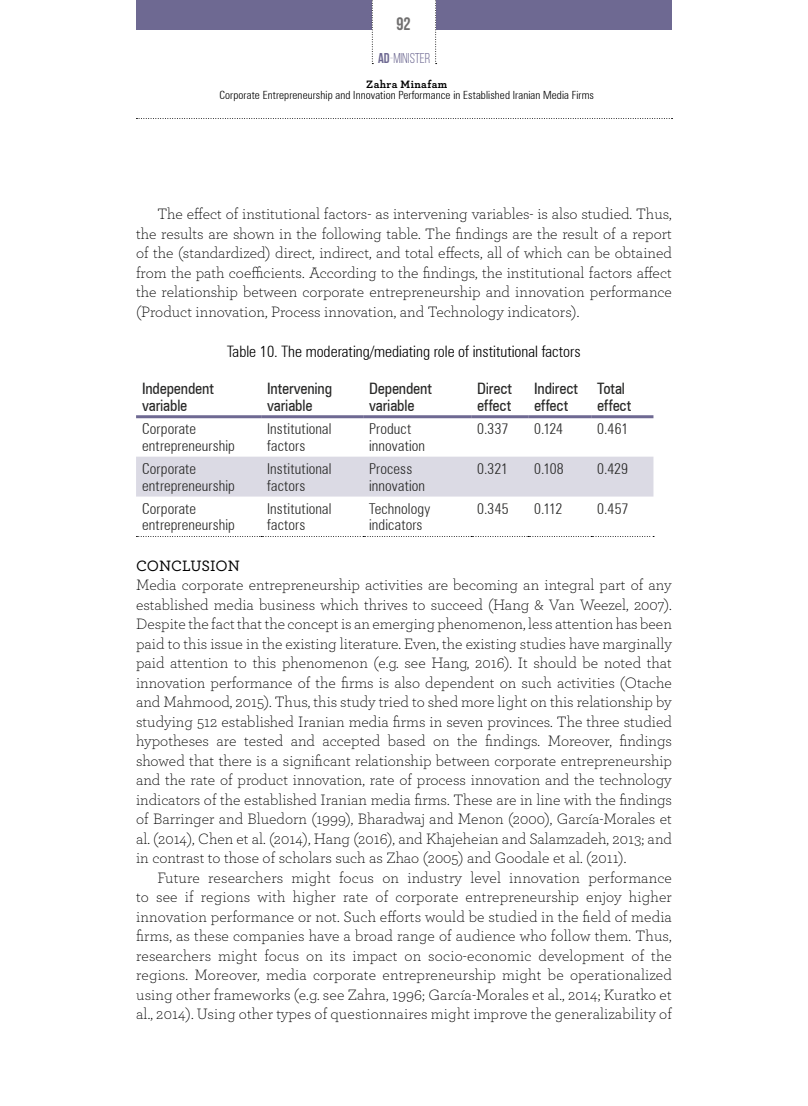
<style>
.page{position:relative;width:808px;height:1106px;background:#fff}
.page>*{position:absolute;margin:0;border:0;box-sizing:border-box;transform-origin:0 0}
.t1{font:700 18px "Bebas Neue";color:#706f6f}
.t2{font:300 15.75px/19.5px "Archer Pro";color:#000;text-align:justify}
.t3{font:condensed 15.75px/16.5px "Zurich BT";letter-spacing:-.01em;color:#282827}
.t4{font:300 condensed 15.75px "Zurich BT";color:#000}
.t5{font:500 15.75px "Archer Pro";color:#000}
.t6{font:300 condensed 15px/16.5px "Zurich BT";letter-spacing:.005em;color:#282827}
.t7{font:14.25px "Bebas Neue";color:#6e6992}
.t8{font:300 condensed 11.25px "Zurich BT";letter-spacing:.01em;color:#000}
.t9{font:700 11.25px "Archer Pro";letter-spacing:.035em;color:#000}
.s1{font-weight:700}
.s2{font-weight:300}
</style>
<div class="page">
<svg style="left:136px;top:118px;width:536px;height:1px"></svg>
<div style="left:136px;top:0;width:236px;height:30px;background:#6e6992"></div>
<svg style="left:435px;top:0;width:2px;height:64px"></svg>
<svg style="left:372px;top:0;width:1px;height:64px"></svg>
<div style="left:436px;top:0;width:236px;height:30px;background:#6e6992"></div>
<div style="left:136px;top:456px;width:517px;height:40px;background:#dbdae4"></div>
<svg style="left:136px;top:536px;width:518px;height:1px"></svg>
<hr style="left:136px;top:415px;width:125px;height:3px;background:#6e6992">
<hr style="left:261px;top:415px;width:102px;height:3px;background:#6e6992">
<hr style="left:363px;top:415px;width:108px;height:3px;background:#6e6992">
<hr style="left:471px;top:415px;width:57px;height:3px;background:#6e6992">
<hr style="left:528px;top:415px;width:63px;height:3px;background:#6e6992">
<hr style="left:591px;top:415px;width:62px;height:3px;background:#6e6992">
<p class="t1" style="left:396px;top:14px;width:16px">92</p>
<p class="t7" style="left:378px;top:51px;width:54px"><span class="s1">AD</span><span class="s2">-</span>MINISTER</p>
<p class="t9" style="left:366px;top:75px;width:82px">Zahra Minafam</p>
<p class="t8" style="left:219px;top:88px;width:376px">Corporate Entrepreneurship and Innovation Performance in Established Iranian Media Firms</p>
<p class="t2" style="left:136px;top:204px;width:537px;text-indent:21px">The effect of institutional factors- as intervening variables- is also studied. Thus, the results are shown in the following table. The findings are the result of a report of the (standardized) direct, indirect, and total effects, all of which can be obtained from the path coefficients. According to the findings, the institutional factors affect the relationship between corporate entrepreneurship and innovation performance (Product innovation, Process innovation, and Technology indicators).</p>
<p class="t4" style="left:227px;top:342px;width:355px">Table 10. The moderating/mediating role of institutional factors</p>
<p class="t3" style="left:142px;top:380px;width:73px">Independent variable</p>
<p class="t3" style="left:267px;top:380px;width:67px">Intervening variable</p>
<p class="t3" style="left:369px;top:380px;width:64px">Dependent variable</p>
<p class="t3" style="left:477px;top:380px;width:36px">Direct effect</p>
<p class="t3" style="left:534px;top:380px;width:45px">Indirect effect</p>
<p class="t3" style="left:597px;top:380px;width:35px">Total effect</p>
<p class="t6" style="left:142px;top:420px;width:94px">Corporate entrepreneurship</p>
<p class="t6" style="left:267px;top:420px;width:66px">Institutional factors</p>
<p class="t6" style="left:369px;top:420px;width:57px">Product innovation</p>
<p class="t6" style="left:477px;top:420px;width:33px">0.337</p>
<p class="t6" style="left:534px;top:420px;width:30px">0.124</p>
<p class="t6" style="left:597px;top:420px;width:33px">0.461</p>
<p class="t6" style="left:142px;top:460px;width:94px">Corporate entrepreneurship</p>
<p class="t6" style="left:267px;top:460px;width:66px">Institutional factors</p>
<p class="t6" style="left:369px;top:460px;width:57px">Process innovation</p>
<p class="t6" style="left:477px;top:460px;width:32px">0.321</p>
<p class="t6" style="left:534px;top:460px;width:31px">0.108</p>
<p class="t6" style="left:597px;top:460px;width:32px">0.429</p>
<p class="t6" style="left:142px;top:500px;width:94px">Corporate entrepreneurship</p>
<p class="t6" style="left:267px;top:500px;width:66px">Institutional factors</p>
<p class="t6" style="left:369px;top:500px;width:63px">Technology indicators</p>
<p class="t6" style="left:477px;top:500px;width:33px">0.345</p>
<p class="t6" style="left:534px;top:500px;width:30px">0.112</p>
<p class="t6" style="left:597px;top:500px;width:33px">0.457</p>
<p class="t5" style="left:136px;top:554px;width:105px">CONCLUSION</p>
<p class="t2" style="left:136px;top:574px;width:537px">Media corporate entrepreneurship activities are becoming an integral part of any established media business which thrives to succeed (Hang &amp; Van Weezel, 2007).<br>Despite the fact that the concept is an emerging phenomenon, less attention has been paid to this issue in the existing literature. Even, the existing studies have marginally paid attention to this phenomenon (e.g. see Hang, 2016). It should be noted that innovation performance of the firms is also dependent on such activities (Otache and Mahmood, 2015). Thus, this study tried to shed more light on this relationship by studying 512 established Iranian media firms in seven provinces. The three studied hypotheses are tested and accepted based on the findings. Moreover, findings showed that there is a significant relationship between corporate entrepreneurship and the rate of product innovation, rate of process innovation and the technology indicators of the established Iranian media firms. These are in line with the findings of Barringer and Bluedorn (1999), Bharadwaj and Menon (2000), García-Morales et al. (2014), Chen et al. (2014), Hang (2016), and Khajeheian and Salamzadeh, 2013; and in contrast to those of scholars such as Zhao (2005) and Goodale et al. (2011).</p>
<p class="t2" style="left:136px;top:867px;width:537px;text-indent:21px">Future researchers might focus on industry level innovation performance to see if regions with higher rate of corporate entrepreneurship enjoy higher innovation performance or not. Such efforts would be studied in the field of media firms, as these companies have a broad range of audience who follow them. Thus, researchers might focus on its impact on socio-economic development of the regions. Moreover, media corporate entrepreneurship might be operationalized using other frameworks (e.g. see Zahra, 1996; García-Morales et al., 2014; Kuratko et al., 2014). Using other types of questionnaires might improve the generalizability of</p>
</div>
